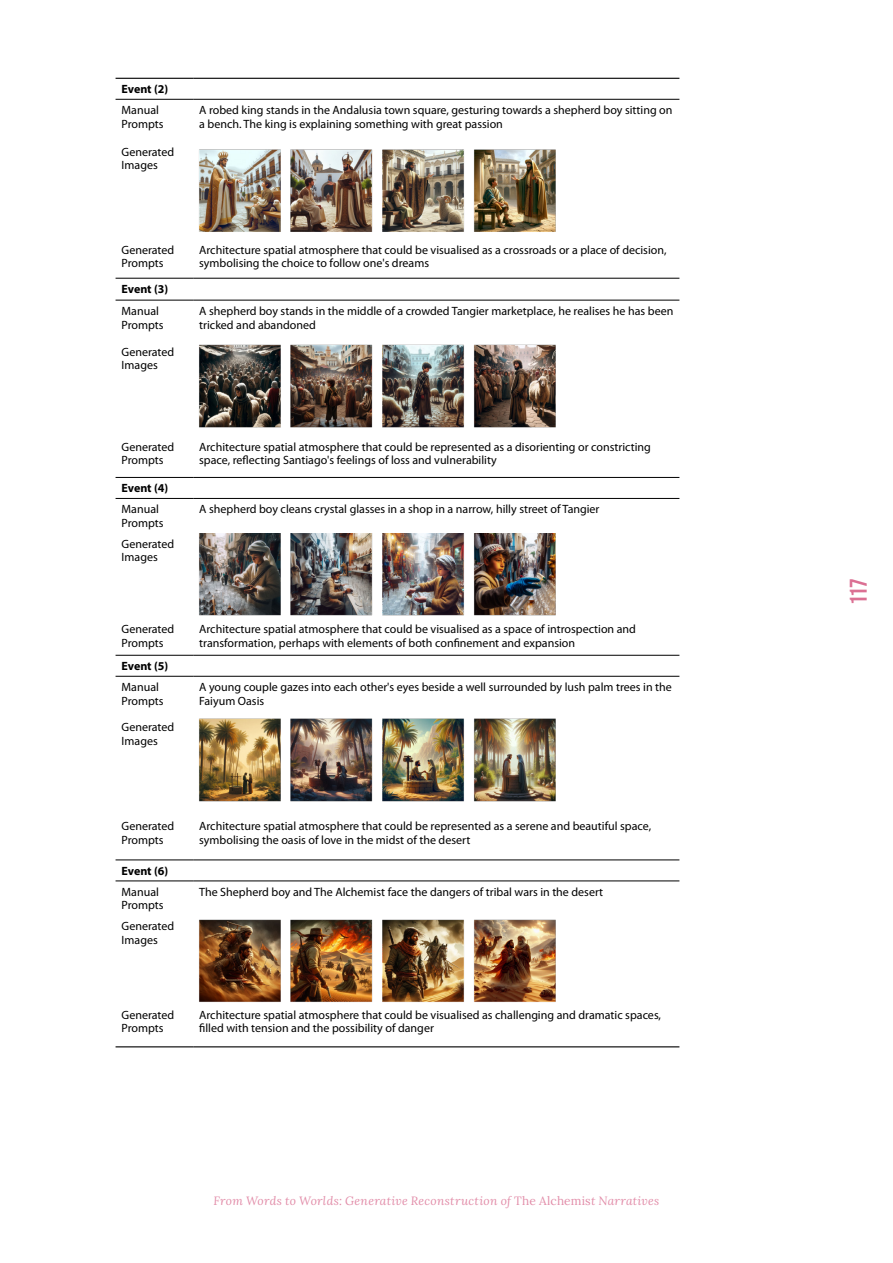
<style>
.page{position:relative;width:893px;height:1263px;background:#fff}
.page>*{position:absolute;margin:0;border:0;box-sizing:border-box;transform-origin:0 0}
.t1{font:24px "Bebas Neue";color:#db7093}
.t2{font:12px/13.5px "Myriad Pro";color:#000}
.t3{font:italic 12px "Lora";letter-spacing:.02em;color:#e28da9}
.t4{font:700 12px "Myriad Pro";letter-spacing:-.01em;color:#000}
.s1{font-style:normal}
</style>
<div class="page">
<hr style="left:116px;top:860px;width:77px;height:1px;background:#000">
<hr style="left:193px;top:860px;width:486px;height:1px;background:#000">
<hr style="left:116px;top:881px;width:77px;height:1px;background:#000">
<hr style="left:193px;top:881px;width:486px;height:1px;background:#000">
<hr style="left:116px;top:655px;width:77px;height:1px;background:#000">
<hr style="left:193px;top:655px;width:486px;height:1px;background:#000">
<hr style="left:116px;top:676px;width:77px;height:1px;background:#000">
<hr style="left:193px;top:676px;width:486px;height:1px;background:#000">
<hr style="left:116px;top:278px;width:77px;height:1px;background:#000">
<hr style="left:193px;top:278px;width:486px;height:1px;background:#000">
<hr style="left:116px;top:300px;width:77px;height:1px;background:#000">
<hr style="left:193px;top:300px;width:486px;height:1px;background:#000">
<hr style="left:116px;top:1046px;width:77px;height:1px;background:#000">
<hr style="left:193px;top:1046px;width:486px;height:1px;background:#000">
<hr style="left:116px;top:477px;width:77px;height:1px;background:#000">
<hr style="left:193px;top:477px;width:486px;height:1px;background:#000">
<hr style="left:116px;top:498px;width:77px;height:1px;background:#000">
<hr style="left:193px;top:498px;width:486px;height:1px;background:#000">
<hr style="left:116px;top:78px;width:77px;height:1px;background:#000">
<hr style="left:193px;top:78px;width:486px;height:1px;background:#000">
<hr style="left:116px;top:99px;width:77px;height:1px;background:#000">
<hr style="left:193px;top:99px;width:486px;height:1px;background:#000">
<img style="left:199px;top:149px;width:357px;height:83px">
<img style="left:199px;top:344px;width:357px;height:84px">
<img style="left:199px;top:533px;width:357px;height:83px">
<img style="left:199px;top:718px;width:357px;height:84px">
<img style="left:199px;top:919px;width:357px;height:83px">
<p class="t4" style="left:122px;top:81px;width:48px">Event (2)</p>
<p class="t2" style="left:122px;top:103px;width:44px">Manual<br>Prompts</p>
<p class="t2" style="left:199px;top:103px;width:475px">A robed king stands in the Andalusia town square, gesturing towards a shepherd boy sitting on a bench. The king is explaining something with great passion</p>
<p class="t2" style="left:122px;top:145px;width:54px">Generated<br>Images</p>
<p class="t2" style="left:122px;top:243px;width:54px">Generated<br>Prompts</p>
<p class="t2" style="left:199px;top:243px;width:469px">Architecture spatial atmosphere that could be visualised as a crossroads or a place of decision, symbolising the choice to follow one's dreams</p>
<p class="t4" style="left:122px;top:281px;width:48px">Event (3)</p>
<p class="t2" style="left:122px;top:304px;width:44px">Manual<br>Prompts</p>
<p class="t2" style="left:199px;top:304px;width:476px">A shepherd boy stands in the middle of a crowded Tangier marketplace, he realises he has been tricked and abandoned</p>
<p class="t2" style="left:122px;top:345px;width:54px">Generated<br>Images</p>
<p class="t2" style="left:122px;top:440px;width:54px">Generated<br>Prompts</p>
<p class="t2" style="left:199px;top:440px;width:453px">Architecture spatial atmosphere that could be represented as a disorienting or constricting space, reflecting Santiago's feelings of loss and vulnerability</p>
<p class="t4" style="left:122px;top:481px;width:48px">Event (4)</p>
<p class="t2" style="left:122px;top:502px;width:44px">Manual<br>Prompts</p>
<p class="t2" style="left:199px;top:502px;width:402px">A shepherd boy cleans crystal glasses in a shop in a narrow, hilly street of Tangier</p>
<p class="t2" style="left:122px;top:537px;width:54px">Generated<br>Images</p>
<p class="t2" style="left:122px;top:622px;width:54px">Generated<br>Prompts</p>
<p class="t2" style="left:199px;top:622px;width:438px">Architecture spatial atmosphere that could be visualised as a space of introspection and transformation, perhaps with elements of both confinement and expansion</p>
<p class="t4" style="left:122px;top:658px;width:48px">Event (5)</p>
<p class="t2" style="left:122px;top:680px;width:44px">Manual<br>Prompts</p>
<p class="t2" style="left:199px;top:680px;width:474px">A young couple gazes into each other's eyes beside a well surrounded by lush palm trees in the<br>Faiyum Oasis</p>
<p class="t2" style="left:122px;top:720px;width:54px">Generated<br>Images</p>
<p class="t2" style="left:122px;top:819px;width:54px">Generated<br>Prompts</p>
<p class="t2" style="left:199px;top:819px;width:453px">Architecture spatial atmosphere that could be represented as a serene and beautiful space, symbolising the oasis of love in the midst of the desert</p>
<p class="t4" style="left:122px;top:863px;width:48px">Event (6)</p>
<p class="t2" style="left:122px;top:885px;width:44px">Manual<br>Prompts</p>
<p class="t2" style="left:199px;top:885px;width:406px">The Shepherd boy and The Alchemist face the dangers of tribal wars in the desert</p>
<p class="t2" style="left:122px;top:919px;width:54px">Generated<br>Images</p>
<p class="t2" style="left:122px;top:1008px;width:54px">Generated<br>Prompts</p>
<p class="t2" style="left:199px;top:1008px;width:463px">Architecture spatial atmosphere that could be visualised as challenging and dramatic spaces, filled with tension and the possibility of danger</p>
<p class="t3" style="left:214px;top:1192px;width:447px">From Words to Worlds: Generative Reconstruction of <span class="s1">The Alchemis</span>t Narratives</p>
<h1 class="t1" style="left:845px;top:605px;width:28px;rotate:-90deg">117</h1>
</div>
